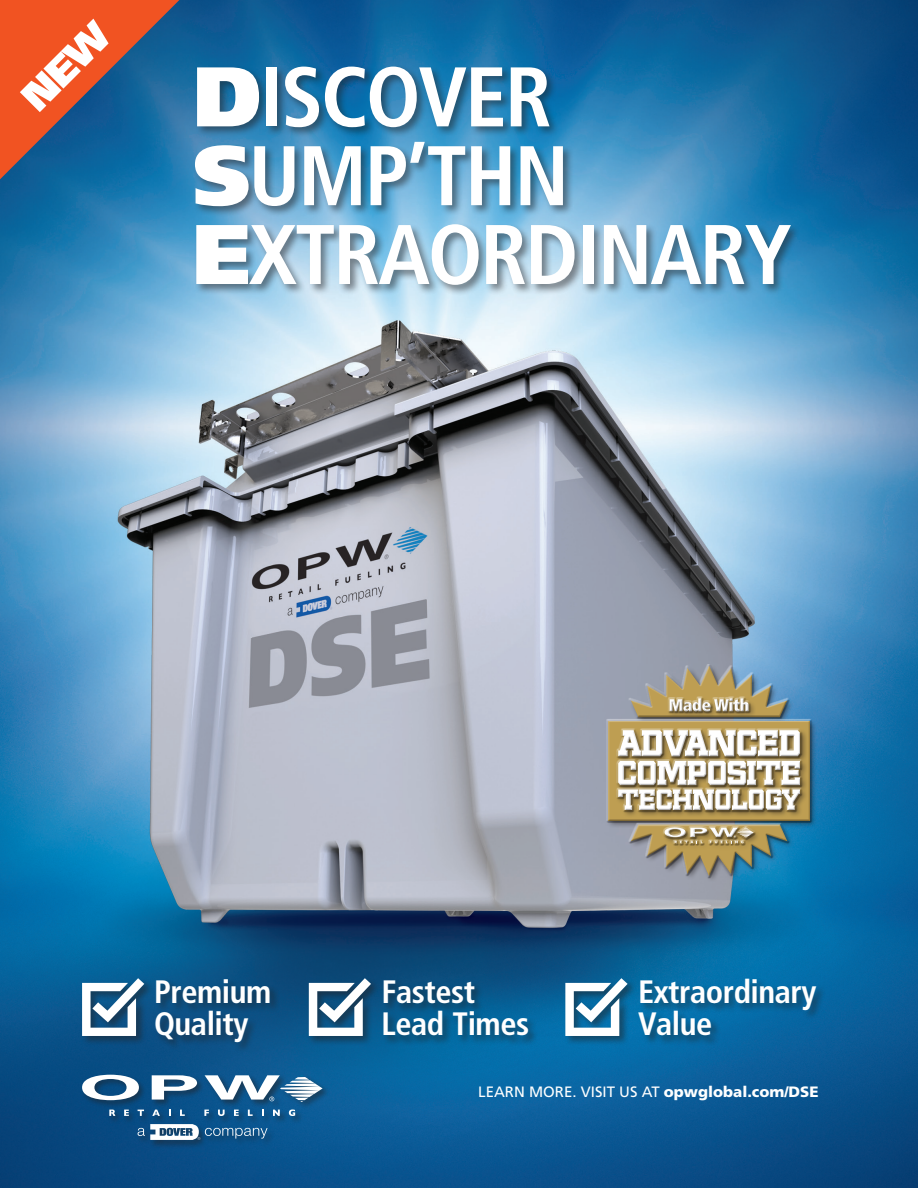
<style>
.page{position:relative;width:918px;height:1188px;background:#fff}
.page>*{position:absolute;margin:0;border:0;box-sizing:border-box;transform-origin:0 0}
.Brochure_Body{font:700 condensed 84.45px "Frutiger LT Std";letter-spacing:-.025em;color:#fff}
.Brochure_Body-2{font:700 condensed 32.4px/32.4px "Frutiger LT Std";letter-spacing:-.015em;color:#fff}
.t1{font:15px "Frutiger LT Std";color:#fff}
.s1{font-weight:900;font-stretch:normal}
.s2{font-weight:900}
</style>
<div class="page">
<img style="left:0;top:0;width:918px;height:1188px">
<div style="left:193px;top:64px;width:608px;height:232px;background:#231f20;opacity:.5"></div>
<div style="left:154px;top:978px;width:126px;height:75px;background:#231f20;opacity:.5"></div>
<div style="left:382px;top:979px;width:156px;height:67px;background:#231f20;opacity:.5"></div>
<div style="left:637px;top:977px;width:189px;height:69px;background:#231f20;opacity:.5"></div>
<div style="left:80px;top:977px;width:74px;height:70px;background:#231f20;opacity:.5"></div>
<svg style="left:82px;top:978px;width:62px;height:58px"></svg>
<div style="left:564px;top:977px;width:74px;height:70px;background:#231f20;opacity:.5"></div>
<svg style="left:565px;top:978px;width:63px;height:58px"></svg>
<div style="left:307px;top:977px;width:74px;height:70px;background:#231f20;opacity:.5"></div>
<svg style="left:309px;top:978px;width:62px;height:58px"></svg>
<div style="left:606px;top:664px;width:212px;height:219px;background:#231f20;opacity:.5"></div>
<div style="left:606px;top:665px;width:206px;height:214px;background:#231f20;opacity:.75"></div>
<div style="left:616px;top:696px;width:192px;height:155px;background:#231f20;opacity:.5"></div>
<svg style="left:631px;top:666px;width:156px;height:31px;background:#9a9e94"></svg>
<svg style="left:631px;top:846px;width:156px;height:30px;background:#7b8d87"></svg>
<div style="left:616px;top:698px;width:186px;height:148px;background:#231f20;opacity:.75"></div>
<div style="left:81px;top:1073px;width:250px;height:76px;background:#231f20;opacity:.5"></div>
<svg style="left:109px;top:1110px;width:6px;height:6px"></svg>
<svg style="left:124px;top:1110px;width:5px;height:6px"></svg>
<svg style="left:138px;top:1110px;width:6px;height:6px"></svg>
<svg style="left:152px;top:1110px;width:8px;height:6px"></svg>
<svg style="left:169px;top:1110px;width:2px;height:6px"></svg>
<svg style="left:180px;top:1110px;width:5px;height:6px"></svg>
<svg style="left:204px;top:1110px;width:5px;height:6px"></svg>
<svg style="left:218px;top:1110px;width:7px;height:6px"></svg>
<svg style="left:234px;top:1110px;width:5px;height:6px"></svg>
<svg style="left:248px;top:1110px;width:5px;height:6px"></svg>
<svg style="left:262px;top:1110px;width:2px;height:6px"></svg>
<svg style="left:273px;top:1110px;width:7px;height:6px"></svg>
<svg style="left:289px;top:1109px;width:6px;height:7px"></svg>
<svg style="left:82px;top:1075px;width:57px;height:25px"></svg>
<svg style="left:152px;top:1075px;width:45px;height:25px"></svg>
<svg style="left:205px;top:1075px;width:118px;height:27px"></svg>
<svg style="left:138px;top:1124px;width:130px;height:16px"></svg>
<svg style="left:0;top:0;width:179px;height:179px;background:#815a5d"></svg>
<p class="Brochure_Body" style="left:193px;top:47px;width:361px"><span class="s1">D</span>ISCOVER</p>
<p class="Brochure_Body" style="left:193px;top:126px;width:378px"><span class="s1">S</span>UMP’THN</p>
<p class="Brochure_Body" style="left:193px;top:205px;width:600px"><span class="s1">E</span>XTRAORDINARY</p>
<p class="Brochure_Body-2" style="left:154px;top:976px;width:119px">Premium<br>Quality</p>
<p class="Brochure_Body-2" style="left:382px;top:976px;width:149px">Fastest<br>Lead Times</p>
<p class="Brochure_Body-2" style="left:638px;top:976px;width:180px">Extraordinary<br>Value</p>
<p class="t1" style="left:478px;top:1083px;width:342px">LEARN MORE. VISIT US AT <span class="s2">opwglobal.com/DSE</span></p>
</div>
